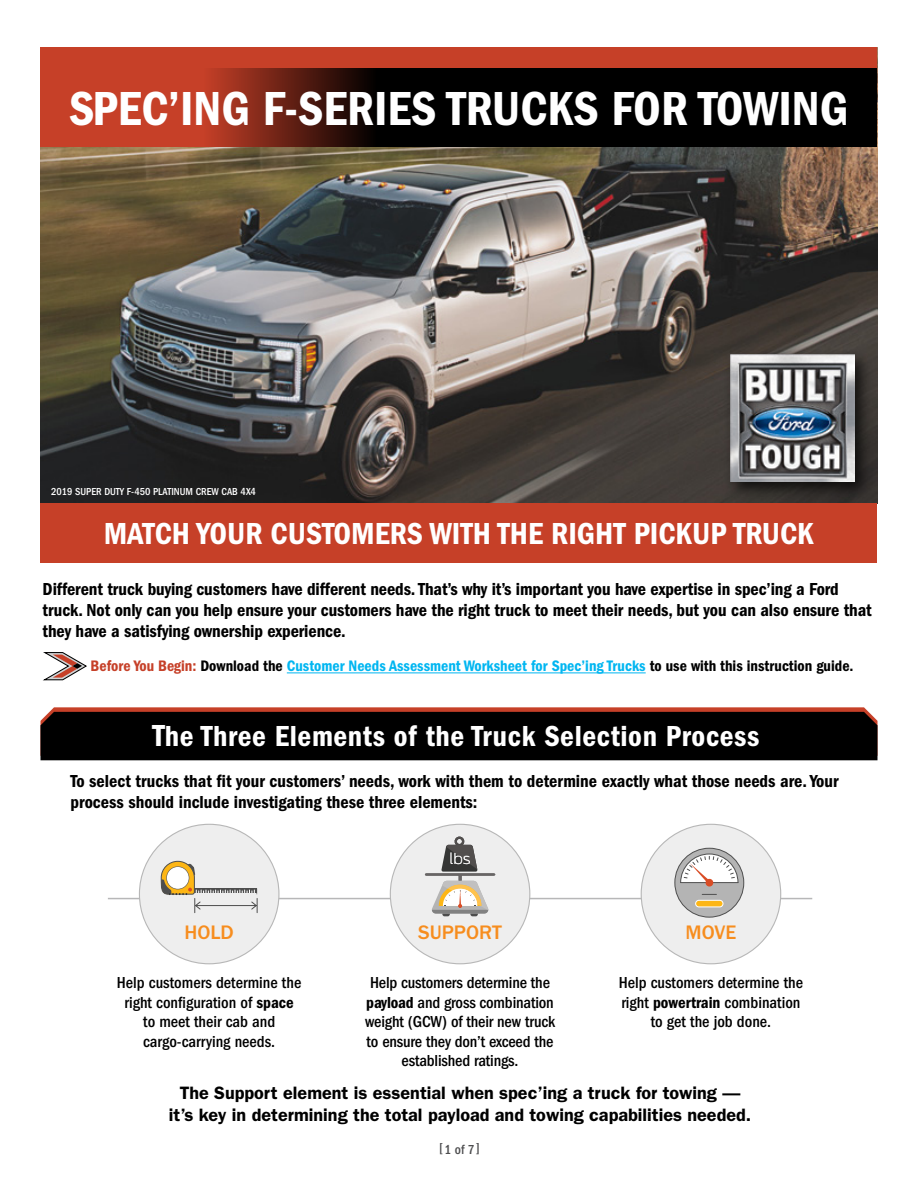
<style>
.page{position:relative;width:918px;height:1188px;background:#fff}
.page>*{position:absolute;margin:0;border:0;box-sizing:border-box;transform-origin:0 0}
.t1{font:49.5px "ITC Franklin Gothic Std Dm Cd";color:#fff}
.t2{font:31.5px "ITC Franklin Gothic Std Dm Cd";color:#fff}
.t3{font:30px "ITC Franklin Gothic Std Dm Cd";letter-spacing:.02em;color:#fff}
.t4{font:500 20.25px "ITC Franklin Gothic Std";color:#f78d1e}
.t5{font:18px/21px "ITC Franklin Gothic Std Dm Cd";letter-spacing:-.005em;color:#000}
.t6{font:600 18px/22.5px "ITC Franklin Gothic Std";color:#000;text-align:center}
.t7{font:500 condensed 16.5px/19.5px "ITC Franklin Gothic Std";color:#000;text-align:center}
.t8{font:15.75px "ITC Franklin Gothic Std Dm Cd";color:#00b6f1}
.t9{font:200 14.85px "Ford Antenna";color:#fff}
.t10{font:500 condensed 13.5px "ITC Franklin Gothic Std";color:#4d4d4f}
.t11{font:500 condensed 10.5px "ITC Franklin Gothic Std";color:#fff}
.s1{color:#c64028}
.s2{color:#000}
.s3{font-size:31.5px}
.s4{font-family:"ITC Franklin Gothic Std Dm Cd";font-weight:400;font-stretch:normal}
</style>
<div class="page">
<img style="left:40px;top:48px;width:837px;height:455px">
<svg style="left:40px;top:707px;width:838px;height:53px;background:#130806"></svg>
<hr style="left:287px;top:672px;width:359px;height:1px;background:#00b6f1">
<svg style="left:43px;top:652px;width:44px;height:29px"></svg>
<div style="left:723px;top:349px;width:150px;height:152px;background:#000;opacity:.75"></div>
<img style="left:730px;top:355px;width:124px;height:126px">
<div style="left:41px;top:48px;width:836px;height:99px;background:#000"></div>
<div style="left:41px;top:48px;width:836px;height:20px;background:#c64028"></div>
<div style="left:41px;top:503px;width:836px;height:60px;background:#c64028"></div>
<svg style="left:41px;top:68px;width:327px;height:79px;background:#97301e"></svg>
<hr style="left:108px;top:898px;width:704px;height:1px;background:#b7b7b8">
<svg style="left:139px;top:824px;width:141px;height:140px"></svg>
<svg style="left:641px;top:824px;width:140px;height:140px"></svg>
<svg style="left:390px;top:824px;width:140px;height:140px"></svg>
<h1 class="t1" style="left:69px;top:80px;width:781px">SPEC’ING F-SERIES TRUCKS FOR TOWING</h1>
<p class="t11" style="left:51px;top:485px;width:207px">2019 SUPER DUTY F-450 PLATINUM CREW CAB 4X4</p>
<h2 class="t2" style="left:104px;top:515px;width:711px">MATCH YOUR CUSTOMERS WITH THE RIGHT PICKUP TRUCK</h2>
<p class="t5" style="left:43px;top:579px;width:831px">Different truck buying customers have different needs. That’s why it’s important you have expertise in spec’ing a Ford truck. Not only can you help ensure your customers have the right truck to meet their needs, but you can also ensure that they have a satisfying ownership experience.</p>
<p class="t8" style="left:91px;top:657px;width:764px"><span class="s1">Before You Begin:</span> <span class="s2">Download the</span> Customer Needs Assessment Worksheet for Spec’ing Trucks <span class="s2">to use with this instruction guide.</span></p>
<h3 class="t3" style="left:152px;top:719px;width:609px"><span class="s3">T</span>he Three Elements of the Truck Selection Process</h3>
<p class="t5" style="left:71px;top:771px;width:770px">To select trucks that fit your customers’ needs, work with them to determine exactly what those needs are. Your process should include investigating these three elements:</p>
<p class="t4" style="left:185px;top:921px;width:51px">HOLD</p>
<p class="t7" style="left:117px;top:973px;width:186px">Help customers determine the right configuration of <span class="s4">space </span>to meet their cab and cargo-carrying needs.</p>
<p class="t9" style="left:450px;top:847px;width:22px">lbs</p>
<p class="t4" style="left:418px;top:921px;width:85px">SUPPORT</p>
<p class="t7" style="left:365px;top:973px;width:191px">Help customers determine the <span class="s4">payload</span> and gross combination weight (GCW) of their new truck to ensure they don’t exceed the established ratings.</p>
<p class="t4" style="left:686px;top:921px;width:52px">MOVE</p>
<p class="t7" style="left:619px;top:973px;width:186px">Help customers determine the right <span class="s4">powertrain</span> combination to get the job done.</p>
<p class="t6" style="left:169px;top:1081px;width:584px">The Support element is essential when spec’ing a truck for towing — it’s key in determining the total payload and towing capabilities needed.</p>
<p class="t10" style="left:439px;top:1142px;width:42px">[1 of 7]</p>
</div>
